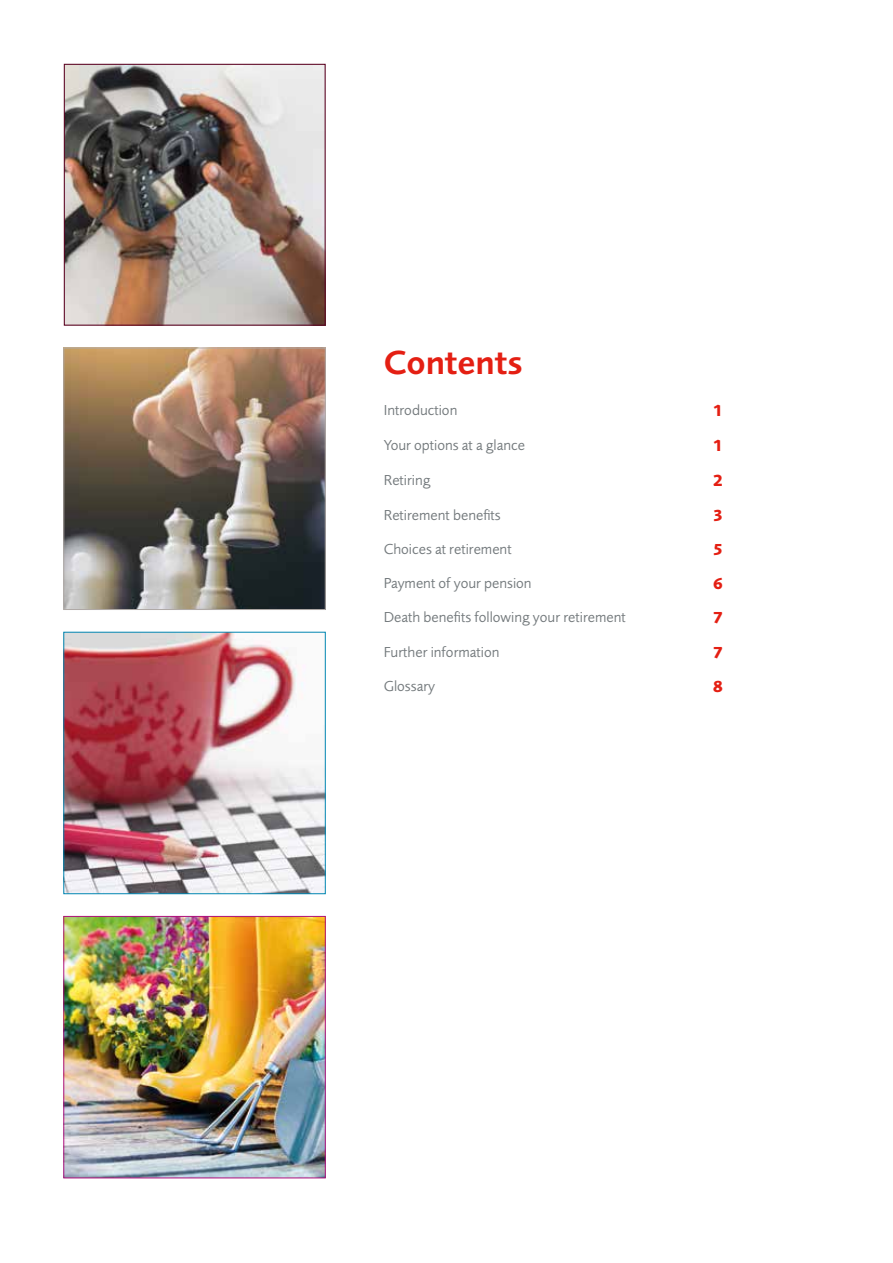
<style>
.page{position:relative;width:893px;height:1263px;background:#fff}
.page>*{position:absolute;margin:0;border:0;box-sizing:border-box;transform-origin:0 0}
.t1{font:600 34.5px "Pru Sans";color:#e41f13}
.t2{font:700 16.5px "Pru Sans";color:#e41f13}
.t3{font:15px "Pru Sans";color:#73797c}
</style>
<div class="page">
<img style="left:65px;top:634px;width:259px;height:258px">
<div style="left:63px;top:632px;width:263px;height:262px;border:1px solid #0086b2"></div>
<img style="left:65px;top:350px;width:259px;height:258px">
<div style="left:63px;top:348px;width:263px;height:262px;border:1px solid #afa9a6"></div>
<img style="left:65px;top:918px;width:259px;height:258px">
<div style="left:63px;top:916px;width:263px;height:262px;border:1px solid #b0117d"></div>
<img style="left:66px;top:66px;width:258px;height:258px">
<div style="left:64px;top:64px;width:262px;height:262px;border:1px solid #5d0524"></div>
<h1 class="t1" style="left:384px;top:343px;width:140px">Contents</h1>
<p class="t3" style="left:384px;top:402px;width:75px">Introduction</p>
<p class="t2" style="left:713px;top:401px;width:12px">1</p>
<p class="t3" style="left:384px;top:436px;width:143px">Your options at a glance</p>
<p class="t2" style="left:713px;top:435px;width:12px">1</p>
<p class="t3" style="left:384px;top:471px;width:48px">Retiring</p>
<p class="t2" style="left:713px;top:471px;width:12px">2</p>
<p class="t3" style="left:384px;top:506px;width:119px">Retirement benefits</p>
<p class="t2" style="left:713px;top:505px;width:12px">3</p>
<p class="t3" style="left:384px;top:540px;width:129px">Choices at retirement</p>
<p class="t2" style="left:713px;top:540px;width:12px">5</p>
<p class="t3" style="left:384px;top:574px;width:149px">Payment of your pension</p>
<p class="t2" style="left:713px;top:574px;width:12px">6</p>
<p class="t3" style="left:384px;top:608px;width:244px">Death benefits following your retirement</p>
<p class="t2" style="left:713px;top:608px;width:12px">7</p>
<p class="t3" style="left:384px;top:643px;width:117px">Further information</p>
<p class="t2" style="left:713px;top:642px;width:12px">7</p>
<p class="t3" style="left:384px;top:677px;width:53px">Glossary</p>
<p class="t2" style="left:713px;top:677px;width:12px">8</p>
</div>
